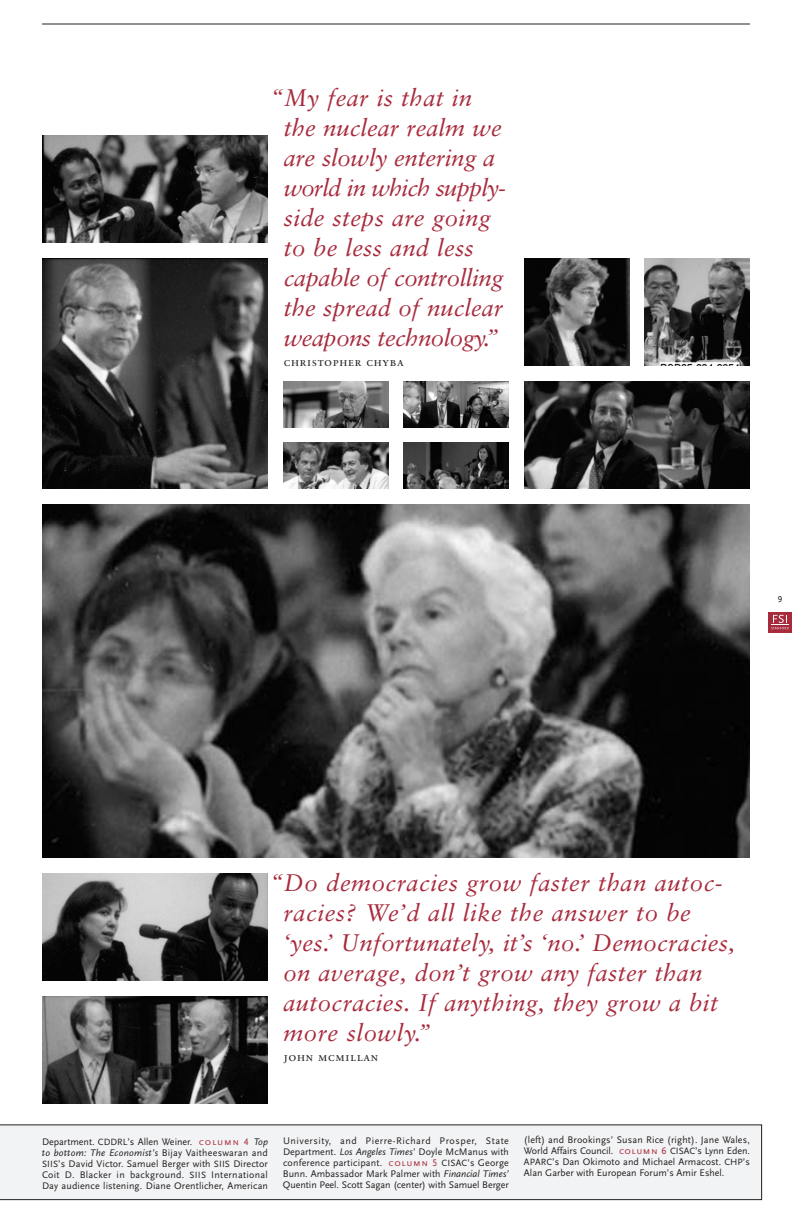
<style>
.page{position:relative;width:792px;height:1224px;background:#fff}
.page>*{position:absolute;margin:0;border:0;box-sizing:border-box;transform-origin:0 0}
.t1{font:italic 24px/30px "Sabon";letter-spacing:.01em;color:#a82b3d}
.t2{font:italic 24px/30px "Sabon";letter-spacing:-.01em;color:#a82b3d}
.t3{font:12px "Sabon Roman SC";letter-spacing:.055em;color:#231f20}
.t4{font:10px/11px "Scala Sans";color:#231f20;text-align:justify}
.t5{font:9px "Scala Sans Caps";color:#231f20}
.s1{font-size:9.5px}
.s2{font-family:"Scala Sans Caps";color:#a82b3d}
.s3{font-style:italic}
</style>
<div class="page">
<div style="left:768px;top:612px;width:24px;height:20px;background:#a82b3d"></div>
<svg style="left:771px;top:615px;width:18px;height:14px"></svg>
<hr style="left:42px;top:24px;width:708px;height:1px;background:#231f20">
<img style="left:42px;top:504px;width:708px;height:354px">
<img style="left:283px;top:381px;width:105px;height:47px">
<img style="left:283px;top:442px;width:105px;height:47px">
<img style="left:404px;top:381px;width:105px;height:47px">
<img style="left:403px;top:442px;width:106px;height:47px">
<img style="left:524px;top:381px;width:226px;height:108px">
<img style="left:42px;top:135px;width:226px;height:108px">
<img style="left:42px;top:996px;width:226px;height:108px">
<img style="left:42px;top:873px;width:226px;height:108px">
<img style="left:42px;top:258px;width:226px;height:231px">
<img style="left:524px;top:258px;width:106px;height:108px">
<img style="left:644px;top:258px;width:106px;height:108px">
<div style="left:0;top:1124px;width:762px;height:76px;background:#f2f3f4"></div>
<h1 class="t2" style="left:284px;top:85px;width:224px;text-indent:-13px">“My fear is that in the nuclear realm we are slowly entering a world in which supply&shy;side steps are going to be less and less capable of controlling the spread of nuclear weapons technology.”</h1>
<p class="t3" style="left:284px;top:357px;width:121px">christopher chyba</p>
<p class="t5" style="left:778px;top:593px;width:6px">9</p>
<h1 class="t1" style="left:283px;top:870px;width:453px;text-indent:-13px">“Do democracies grow faster than autoc&shy;racies? We’d all like the answer to be ‘yes.’ Unfortunately, it’s ‘no.’ Democracies, on average, don’t grow any faster than autocracies. If anything, they grow a bit more slowly.”</h1>
<p class="t3" style="left:283px;top:1052px;width:96px">john mcmillan</p>
<p class="t4" style="left:42px;top:1137px;width:228px">Department. <span class="s1">CDDRL</span>’s Allen Weiner. <span class="s2">column 4</span> <span class="s3">Top to bottom: The Economist’s</span> Bijay Vaitheeswaran and <span class="s1">SIIS</span>’s David Victor. Samuel Berger with <span class="s1">SIIS</span> Director Coit D. Blacker in background. <span class="s1">SIIS</span> International Day audience listening. Diane Orentlicher, American</p>
<p class="t4" style="left:283px;top:1136px;width:228px">University, and Pierre-Richard Prosper, State Department. <span class="s3">Los Angeles Times’</span> Doyle McManus with conference participant. <span class="s2">column 5</span> <span class="s1">CISAC</span>’s George Bunn. Ambassador Mark Palmer with <span class="s3">Financial Times’ </span>Quentin Peel. Scott Sagan (center) with Samuel Berger</p>
<p class="t4" style="left:524px;top:1136px;width:228px">(left) and Brookings’ Susan Rice (right). Jane Wales, World Affairs Council. <span class="s2">column 6</span> <span class="s1">CISAC</span>’s Lynn Eden.<br><span class="s1">APARC</span>’s Dan Okimoto and Michael Armacost. <span class="s1">CHP</span>’s Alan Garber with European Forum’s Amir Eshel.</p>
</div>
